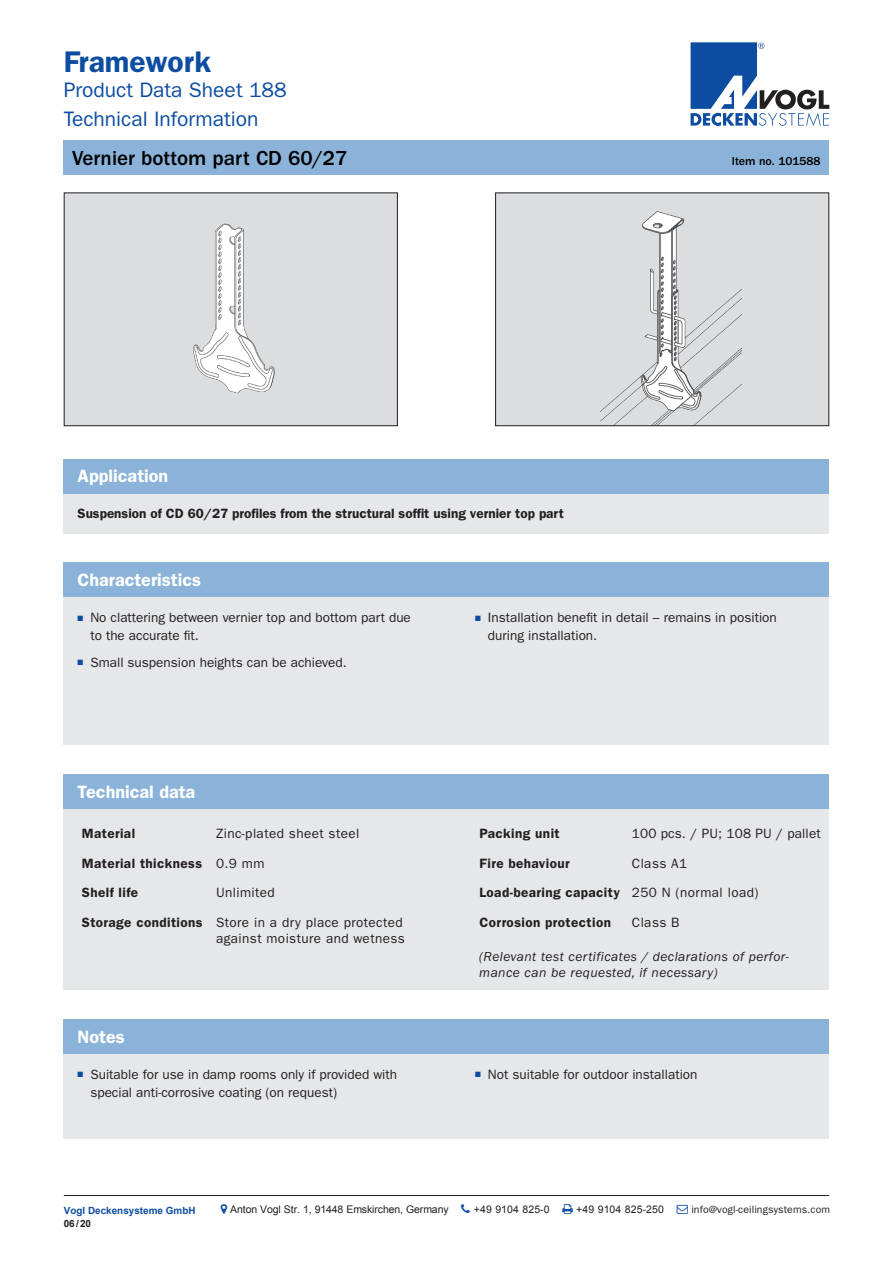
<style>
.page{position:relative;width:893px;height:1263px;background:#fff}
.page>*{position:absolute;margin:0;border:0;box-sizing:border-box;transform-origin:0 0}
.t1{font:600 30px "ITC Franklin Gothic Std";color:#0d4da1}
.t2{font:21px/28.5px "ITC Franklin Gothic Std";color:#0d4da1}
.t3{font:500 21px "ITC Franklin Gothic Std";color:#000}
.t4{font:600 18px "ITC Franklin Gothic Std";color:#fff}
.t5{font:13.5px/18px "ITC Franklin Gothic Std";color:#231f20}
.t6{font:600 13.5px "ITC Franklin Gothic Std";letter-spacing:.03em;color:#231f20}
.t7{font:13.5px/16.2px "ITC Franklin Gothic Std";letter-spacing:.03em;color:#231f20;text-align:right}
.t8{font:italic 13.5px/16.2px "ITC Franklin Gothic Std";letter-spacing:.03em;color:#231f20}
.t9{font:600 13.5px "ITC Franklin Gothic Std";color:#231f20}
.t10{font:500 12px "ITC Franklin Gothic Std";color:#000}
.t11{font:10.5px "Arial";letter-spacing:-.01em;color:#231f20}
.t12{font:10.5px "ITC Franklin Gothic Std";letter-spacing:.01em;color:#231f20}
.t13{font:10.5px "Arial";letter-spacing:.01em;color:#231f20}
.t14{font:700 9.9px "Arial";color:#0d4da1}
.t15{font:700 9.9px "Arial";color:#231f20}
.s1{font-weight:400}
.s2{font-weight:600}
</style>
<div class="page">
<div style="left:64px;top:140px;width:765px;height:34px;background:#8bb3d9"></div>
<svg style="left:691px;top:42px;width:138px;height:84px"></svg>
<div style="left:64px;top:193px;width:333px;height:233px;background:#dcdddf"></div>
<div style="left:64px;top:192px;width:334px;height:234px;border:1px solid #231f20"></div>
<div style="left:496px;top:193px;width:333px;height:233px;background:#dcdddf"></div>
<img style="left:601px;top:211px;width:141px;height:213px">
<div style="left:495px;top:192px;width:334px;height:234px;border:1px solid #231f20"></div>
<div style="left:64px;top:493px;width:765px;height:40px;background:#e6e7e9"></div>
<div style="left:64px;top:459px;width:765px;height:34px;background:#8bb3d9"></div>
<div style="left:64px;top:597px;width:765px;height:148px;background:#e6e7e9"></div>
<div style="left:64px;top:563px;width:765px;height:34px;background:#8bb3d9"></div>
<div style="left:64px;top:1053px;width:765px;height:86px;background:#e6e7e9"></div>
<div style="left:64px;top:1019px;width:765px;height:34px;background:#8bb3d9"></div>
<div style="left:64px;top:808px;width:765px;height:182px;background:#e6e7e9"></div>
<div style="left:64px;top:774px;width:765px;height:34px;background:#8bb3d9"></div>
<img style="left:193px;top:223px;width:82px;height:171px">
<hr style="left:64px;top:1195px;width:765px;height:1px;background:#231f20">
<h1 class="t1" style="left:64px;top:44px;width:149px">Framework</h1>
<h2 class="t2" style="left:64px;top:76px;width:225px">Product Data Sheet 188<br>Technical Information</h2>
<h2 class="t3" style="left:72px;top:146px;width:277px">Vernier bottom part CD 60/27</h2>
<h3 class="t4" style="left:78px;top:465px;width:92px">Application</h3>
<p class="t9" style="left:78px;top:505px;width:488px">Suspension of CD 60/27 profiles from the structural soffit using vernier top part</p>
<h3 class="t4" style="left:78px;top:569px;width:125px">Characteristics</h3>
<p class="t10" style="left:732px;top:154px;width:90px">Item no. 101588</p>
<p class="t5" style="left:90px;top:608px;width:322px">No clattering between vernier top and bottom part due to the accurate fit.</p>
<p class="t5" style="left:90px;top:653px;width:258px">Small suspension heights can be achieved.</p>
<p class="t5" style="left:488px;top:608px;width:290px">Installation benefit in detail – remains in position during installation.</p>
<h3 class="t4" style="left:78px;top:781px;width:119px">Technical data</h3>
<p class="t6" style="left:82px;top:825px;width:55px">Material</p>
<p class="t7" style="left:216px;top:825px;width:145px">Zinc-plated sheet steel</p>
<p class="t6" style="left:479px;top:825px;width:82px">Packing unit</p>
<p class="t5" style="left:632px;top:824px;width:190px">100 pcs. / PU; 108 PU / pallet</p>
<p class="t6" style="left:82px;top:855px;width:184px">Material thickness <span class="s1">0.9 mm</span></p>
<p class="t6" style="left:479px;top:855px;width:92px">Fire behaviour</p>
<p class="t5" style="left:632px;top:854px;width:57px">Class A1</p>
<p class="t6" style="left:82px;top:885px;width:58px">Shelf life</p>
<p class="t7" style="left:216px;top:885px;width:60px">Unlimited</p>
<p class="t6" style="left:479px;top:885px;width:280px">Load-bearing capacity <span class="s1">250 N (normal load)</span></p>
<p class="t7" style="left:82px;top:914px;width:325px"><span class="s2">Storage conditions</span> Store in a dry place protected against moisture and wetness</p>
<p class="t6" style="left:479px;top:914px;width:133px">Corrosion protection</p>
<p class="t5" style="left:632px;top:914px;width:49px">Class B</p>
<p class="t8" style="left:479px;top:948px;width:311px">(Relevant test certificates / declarations of perfor&shy;mance can be requested, if necessary)</p>
<h3 class="t4" style="left:78px;top:1026px;width:49px">Notes</h3>
<p class="t5" style="left:90px;top:1065px;width:308px">Suitable for use in damp rooms only if provided with special anti-corrosive coating (on request)</p>
<p class="t5" style="left:488px;top:1065px;width:211px">Not suitable for outdoor installation</p>
<p class="t14" style="left:64px;top:1203px;width:133px">Vogl Deckensysteme GmbH</p>
<p class="t11" style="left:230px;top:1202px;width:220px">Anton Vogl Str. 1, 91448 Emskirchen, Germany</p>
<p class="t13" style="left:474px;top:1202px;width:77px">+49 9104 825-0</p>
<p class="t13" style="left:576px;top:1202px;width:89px">+49 9104 825-250</p>
<p class="t12" style="left:691px;top:1203px;width:140px">info@vogl-ceilingsystems.com</p>
<p class="t15" style="left:64px;top:1217px;width:29px">06/20</p>
</div>
